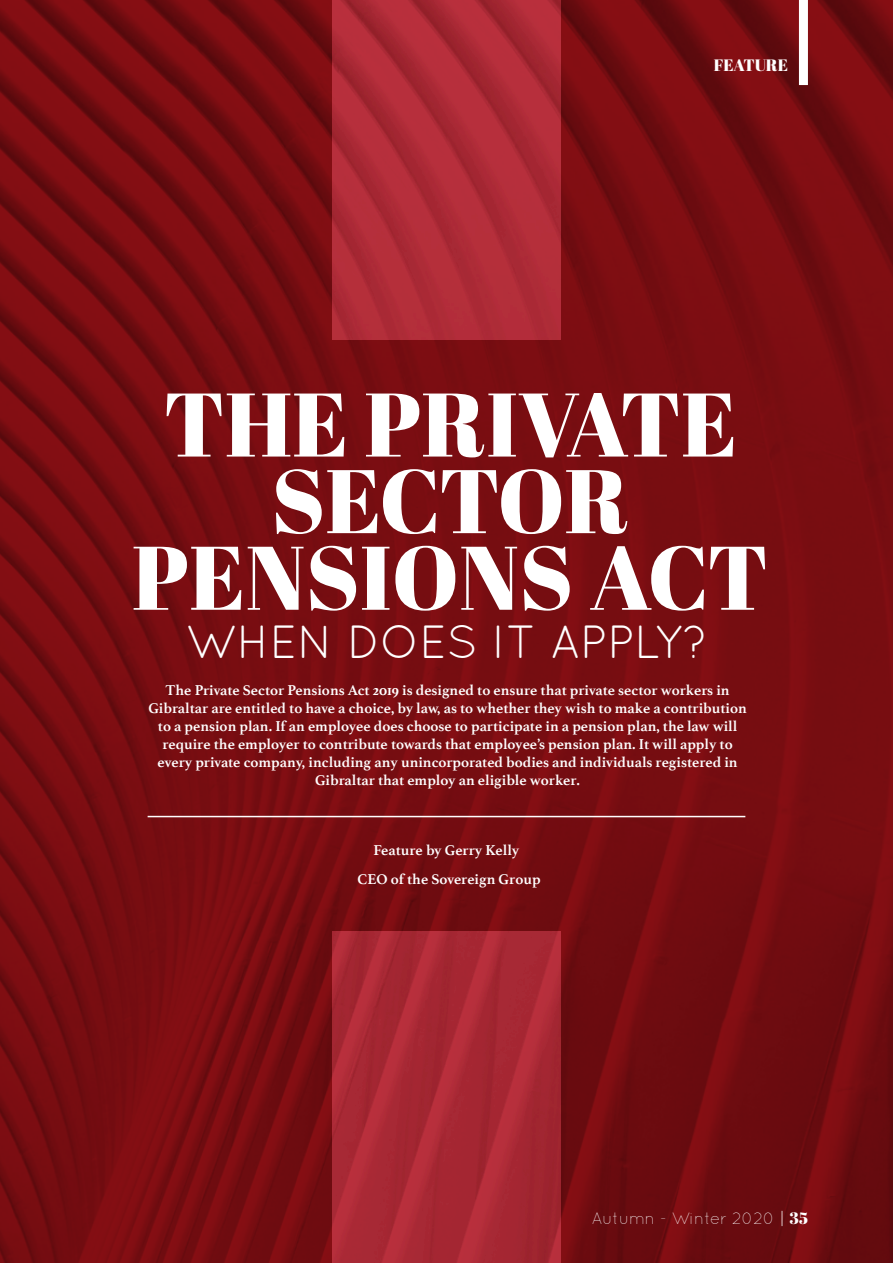
<style>
.page{position:relative;width:893px;height:1263px;background:#fff}
.page>*{position:absolute;margin:0;border:0;box-sizing:border-box;transform-origin:0 0}
.t1{font:90px/76.7px "Abril Fatface";color:#fff;text-align:center}
.t2{font:46.5px "Quicksand";color:#fff}
.t3{font:300 16.5px "Quicksand";color:#fff}
.t4{font:16.5px "Abril Fatface";color:#fff}
.t5{font:700 15px/18px "Athelas";color:#fff;text-align:center}
.s1{font-weight:400}
.s2{font-family:"Abril Fatface";font-weight:400}
</style>
<div class="page">
<img style="left:0;top:0;width:893px;height:1263px">
<div style="left:799px;top:0;width:9px;height:85px;background:#fff"></div>
<svg style="left:332px;top:0;width:229px;height:340px;background:#ae2b37"></svg>
<svg style="left:332px;top:931px;width:229px;height:332px;background:#a82834"></svg>
<hr style="left:148px;top:816px;width:597px;height:1px;background:#fff">
<p class="t4" style="left:714px;top:54px;width:76px">FEATURE</p>
<h1 class="t1" style="left:132px;top:384px;width:638px">THE PRIVATE<br>SECTOR<br>PENSIONS ACT</h1>
<h2 class="t2" style="left:185px;top:615px;width:523px">WHEN DOES IT APPLY?</h2>
<p class="t5" style="left:148px;top:681px;width:600px">The Private Sector Pensions Act 2019 is designed to ensure that private sector workers in Gibraltar are entitled to have a choice, by law, as to whether they wish to make a contribution to a pension plan. If an employee does choose to participate in a pension plan, the law will require the employer to contribute towards that employee’s pension plan. It will apply to every private company, including any unincorporated bodies and individuals registered in Gibraltar that employ an eligible worker.</p>
<p class="t5" style="left:374px;top:841px;width:147px">Feature by Gerry Kelly</p>
<p class="t5" style="left:358px;top:869px;width:184px">CEO of the Sovereign Group</p>
<p class="t3" style="left:592px;top:1208px;width:217px">Autumn - Winter 2020 <span class="s1">|</span> <span class="s2">35</span></p>
</div>
